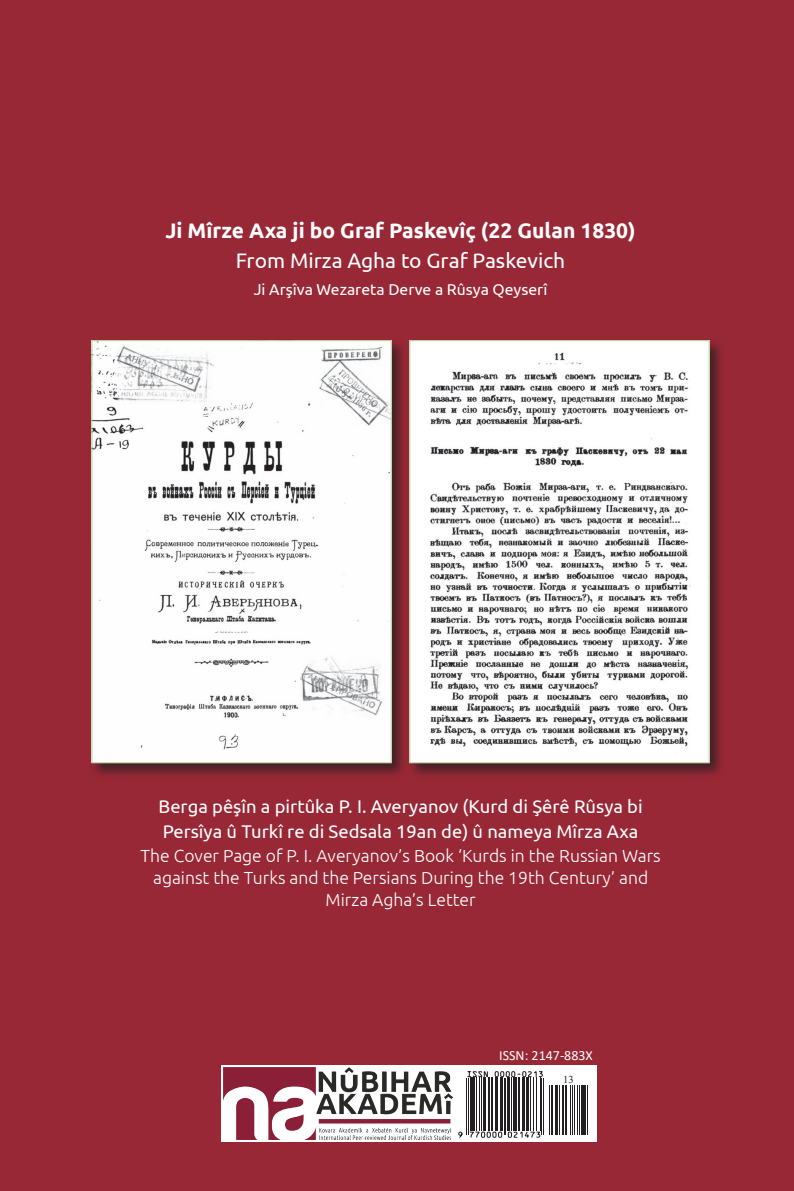
<style>
.page{position:relative;width:794px;height:1191px;background:#992836}
.page>*{position:absolute;margin:0;border:0;box-sizing:border-box;transform-origin:0 0}
.t1{font:700 21px "Ubuntu";color:#fff}
.t2{font:21px "Ubuntu";color:#fff}
.t3{font:18.38px/25.4px "Ubuntu";color:#fff}
.t4{font:300 17.5px/21.9px "Ubuntu";color:#fff;text-align:center}
.t5{font:15.75px "Ubuntu";color:#fff}
.t6{font:14px "Calibri";color:#fff}
.t7{font:10.5px "Times New Roman";color:#231f20}
</style>
<div class="page">
<div style="left:221px;top:1065px;width:375px;height:77px;background:#fff"></div>
<img style="left:223px;top:1067px;width:229px;height:73px">
<hr style="left:466px;top:1078px;width:1px;height:56px;background:#231f20">
<hr style="left:468px;top:1078px;width:1px;height:56px;background:#231f20">
<hr style="left:470px;top:1078px;width:2px;height:53px;background:#231f20">
<hr style="left:473px;top:1078px;width:2px;height:53px;background:#231f20">
<hr style="left:476px;top:1078px;width:1px;height:53px;background:#231f20">
<hr style="left:479px;top:1078px;width:1px;height:53px;background:#231f20">
<hr style="left:481px;top:1078px;width:1px;height:53px;background:#231f20">
<hr style="left:483px;top:1078px;width:3px;height:53px;background:#231f20">
<hr style="left:488px;top:1078px;width:2px;height:53px;background:#231f20">
<hr style="left:491px;top:1078px;width:1px;height:53px;background:#231f20">
<hr style="left:492px;top:1078px;width:1px;height:53px;background:#231f20">
<hr style="left:495px;top:1078px;width:2px;height:53px;background:#231f20">
<hr style="left:500px;top:1078px;width:1px;height:53px;background:#231f20">
<hr style="left:502px;top:1078px;width:1px;height:53px;background:#231f20">
<hr style="left:504px;top:1078px;width:1px;height:56px;background:#231f20">
<hr style="left:505px;top:1078px;width:1px;height:56px;background:#231f20">
<hr style="left:507px;top:1078px;width:2px;height:53px;background:#231f20">
<hr style="left:511px;top:1078px;width:1px;height:53px;background:#231f20">
<hr style="left:513px;top:1078px;width:1px;height:53px;background:#231f20">
<hr style="left:515px;top:1078px;width:2px;height:53px;background:#231f20">
<hr style="left:518px;top:1078px;width:2px;height:53px;background:#231f20">
<hr style="left:522px;top:1078px;width:1px;height:53px;background:#231f20">
<hr style="left:524px;top:1078px;width:1px;height:53px;background:#231f20">
<hr style="left:526px;top:1078px;width:2px;height:53px;background:#231f20">
<hr style="left:530px;top:1078px;width:1px;height:53px;background:#231f20">
<hr style="left:533px;top:1078px;width:1px;height:53px;background:#231f20">
<hr style="left:535px;top:1078px;width:1px;height:53px;background:#231f20">
<hr style="left:539px;top:1078px;width:1px;height:53px;background:#231f20">
<hr style="left:541px;top:1078px;width:1px;height:56px;background:#231f20">
<hr style="left:543px;top:1078px;width:1px;height:56px;background:#231f20">
<hr style="left:549px;top:1084px;width:1px;height:50px;background:#231f20">
<hr style="left:551px;top:1084px;width:1px;height:50px;background:#231f20">
<hr style="left:555px;top:1084px;width:2px;height:50px;background:#231f20">
<hr style="left:557px;top:1084px;width:1px;height:50px;background:#231f20">
<hr style="left:559px;top:1084px;width:1px;height:50px;background:#231f20">
<hr style="left:562px;top:1084px;width:2px;height:50px;background:#231f20">
<hr style="left:565px;top:1084px;width:1px;height:50px;background:#231f20">
<hr style="left:566px;top:1084px;width:1px;height:50px;background:#231f20">
<hr style="left:570px;top:1084px;width:1px;height:50px;background:#231f20">
<hr style="left:572px;top:1084px;width:1px;height:50px;background:#231f20">
<hr style="left:574px;top:1084px;width:1px;height:50px;background:#231f20">
<hr style="left:577px;top:1084px;width:1px;height:50px;background:#231f20">
<hr style="left:579px;top:1084px;width:1px;height:50px;background:#231f20">
<hr style="left:581px;top:1084px;width:1px;height:50px;background:#231f20">
<hr style="left:582px;top:1084px;width:4px;height:50px;background:#231f20">
<hr style="left:587px;top:1084px;width:1px;height:50px;background:#231f20">
<svg style="left:458px;top:1131px;width:5px;height:7px"></svg>
<svg style="left:469px;top:1131px;width:71px;height:7px"></svg>
<svg style="left:468px;top:1071px;width:20px;height:6px"></svg>
<svg style="left:494px;top:1071px;width:49px;height:6px"></svg>
<div style="left:548px;top:1073px;width:41px;height:12px;background:#fff"></div>
<div style="left:89px;top:338px;width:326px;height:448px;background:#231f20;opacity:.75"></div>
<img style="left:94px;top:342px;width:295px;height:419px">
<div style="left:92px;top:340px;width:299px;height:423px;border:1px solid #b1c891"></div>
<div style="left:407px;top:338px;width:326px;height:448px;background:#231f20;opacity:.75"></div>
<img style="left:411px;top:342px;width:296px;height:419px">
<div style="left:409px;top:340px;width:300px;height:423px;border:1px solid #b1c891"></div>
<p class="t1" style="left:165px;top:217px;width:472px">Ji Mîrze Axa ji bo Graf Paskevîç (22 Gulan 1830)</p>
<p class="t2" style="left:236px;top:248px;width:331px">From Mirza Agha to Graf Paskevich</p>
<p class="t5" style="left:254px;top:279px;width:295px">Ji Arşîva Wezareta Derve a Rûsya Qeyserî</p>
<p class="t3" style="left:159px;top:793px;width:486px">Berga pêşîn a pirtûka P. I. Averyanov (Kurd di Şêrê Rûsya bi<br>Persîya û Turkî re di Sedsala 19an de) û nameya Mîrza Axa</p>
<p class="t4" style="left:141px;top:845px;width:521px">The Cover Page of P. I. Averyanov’s Book ‘Kurds in the Russian Wars against the Turks and the Persians During the 19th Century’ and<br>Mirza Agha’s Letter</p>
<p class="t6" style="left:499px;top:1046px;width:95px">ISSN: 2147-883X</p>
<p class="t7" style="left:563px;top:1072px;width:12px">13</p>
</div>
